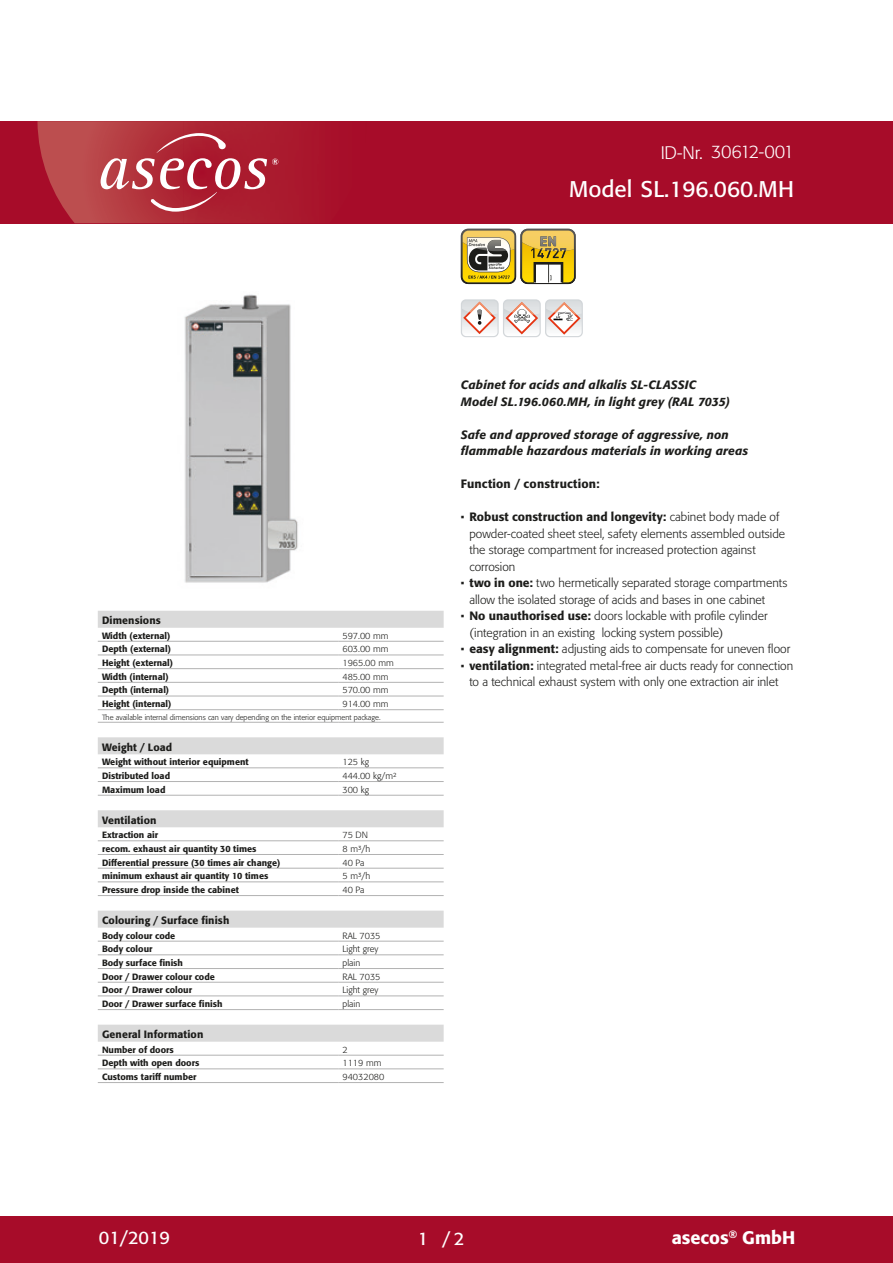
<style>
.page{position:relative;width:893px;height:1263px;background:#fff}
.page>*{position:absolute;margin:0;border:0;box-sizing:border-box;transform-origin:0 0}
.t1{font:22.5px "Formata Pro";color:#fff}
.t2{font:300 18px "Formata Pro";letter-spacing:-.025em;color:#fff}
.t3{font:500 18px "Formata Pro";color:#fff}
.t4{font:18px "Formata Pro";color:#fff}
.t5{font:300 12px/16.5px "Formata Pro";color:#1d1d1b}
.t6{font:italic 500 12px/16.5px "Formata Pro";letter-spacing:.015em;color:#1d1d1b}
.t7{font:500 12px "Formata Pro";letter-spacing:.015em;color:#1d1d1b}
.t8{font:500 10.5px "Formata Pro";letter-spacing:.01em;color:#1d1d1b}
.t9{font:500 9px "Formata Pro";color:#1d1d1b}
.t10{font:300 9px "Formata Pro";color:#1d1d1b}
.t11{font:300 7.5px "Formata Pro";color:#1d1d1b}
.s1{font-weight:500}
</style>
<div class="page">
<div style="left:0;top:121px;width:893px;height:102px;background:#a70c29"></div>
<svg style="left:37px;top:121px;width:271px;height:102px"></svg>
<div style="left:0;top:1216px;width:893px;height:47px;background:#a70c29"></div>
<img style="left:184px;top:294px;width:114px;height:289px">
<div style="left:98px;top:611px;width:346px;height:17px;background:#dadada"></div>
<hr style="left:98px;top:641px;width:240px;height:1px;background:#b2b2b2">
<hr style="left:338px;top:641px;width:106px;height:1px;background:#b2b2b2">
<hr style="left:98px;top:655px;width:240px;height:1px;background:#b2b2b2">
<hr style="left:338px;top:655px;width:106px;height:1px;background:#b2b2b2">
<hr style="left:98px;top:668px;width:240px;height:1px;background:#b2b2b2">
<hr style="left:338px;top:668px;width:106px;height:1px;background:#b2b2b2">
<hr style="left:98px;top:682px;width:240px;height:1px;background:#b2b2b2">
<hr style="left:338px;top:682px;width:106px;height:1px;background:#b2b2b2">
<hr style="left:98px;top:696px;width:240px;height:1px;background:#b2b2b2">
<hr style="left:338px;top:696px;width:106px;height:1px;background:#b2b2b2">
<hr style="left:98px;top:709px;width:240px;height:1px;background:#b2b2b2">
<hr style="left:338px;top:709px;width:106px;height:1px;background:#b2b2b2">
<hr style="left:98px;top:722px;width:240px;height:1px;background:#b2b2b2">
<hr style="left:338px;top:722px;width:106px;height:1px;background:#b2b2b2">
<div style="left:98px;top:737px;width:346px;height:17px;background:#dadada"></div>
<hr style="left:98px;top:767px;width:240px;height:1px;background:#b2b2b2">
<hr style="left:338px;top:767px;width:106px;height:1px;background:#b2b2b2">
<hr style="left:98px;top:781px;width:240px;height:1px;background:#b2b2b2">
<hr style="left:338px;top:781px;width:106px;height:1px;background:#b2b2b2">
<hr style="left:98px;top:795px;width:240px;height:1px;background:#b2b2b2">
<hr style="left:338px;top:795px;width:106px;height:1px;background:#b2b2b2">
<div style="left:98px;top:810px;width:346px;height:17px;background:#dadada"></div>
<hr style="left:98px;top:840px;width:240px;height:1px;background:#b2b2b2">
<hr style="left:338px;top:840px;width:106px;height:1px;background:#b2b2b2">
<hr style="left:98px;top:854px;width:240px;height:1px;background:#b2b2b2">
<hr style="left:338px;top:854px;width:106px;height:1px;background:#b2b2b2">
<hr style="left:98px;top:868px;width:240px;height:1px;background:#b2b2b2">
<hr style="left:338px;top:868px;width:106px;height:1px;background:#b2b2b2">
<hr style="left:98px;top:882px;width:240px;height:1px;background:#b2b2b2">
<hr style="left:338px;top:882px;width:106px;height:1px;background:#b2b2b2">
<hr style="left:98px;top:895px;width:240px;height:1px;background:#b2b2b2">
<hr style="left:338px;top:895px;width:106px;height:1px;background:#b2b2b2">
<div style="left:98px;top:911px;width:346px;height:17px;background:#dadada"></div>
<hr style="left:98px;top:941px;width:240px;height:1px;background:#b2b2b2">
<hr style="left:338px;top:941px;width:106px;height:1px;background:#b2b2b2">
<hr style="left:98px;top:954px;width:240px;height:1px;background:#b2b2b2">
<hr style="left:338px;top:954px;width:106px;height:1px;background:#b2b2b2">
<hr style="left:98px;top:968px;width:240px;height:1px;background:#b2b2b2">
<hr style="left:338px;top:968px;width:106px;height:1px;background:#b2b2b2">
<hr style="left:98px;top:982px;width:240px;height:1px;background:#b2b2b2">
<hr style="left:338px;top:982px;width:106px;height:1px;background:#b2b2b2">
<hr style="left:98px;top:996px;width:240px;height:1px;background:#b2b2b2">
<hr style="left:338px;top:996px;width:106px;height:1px;background:#b2b2b2">
<hr style="left:98px;top:1009px;width:240px;height:1px;background:#b2b2b2">
<hr style="left:338px;top:1009px;width:106px;height:1px;background:#b2b2b2">
<svg style="left:461px;top:229px;width:115px;height:55px;background:#bca859"></svg>
<div style="left:461px;top:299px;width:38px;height:38px;background:#d3d7da;border-radius:5px"></div>
<svg style="left:462px;top:314px;width:35px;height:22px"></svg>
<img style="left:462px;top:301px;width:35px;height:13px">
<img style="left:469px;top:304px;width:23px;height:11px">
<div style="left:503px;top:299px;width:38px;height:38px;background:#d3d7da;border-radius:5px"></div>
<svg style="left:504px;top:302px;width:36px;height:34px"></svg>
<div style="left:545px;top:299px;width:38px;height:38px;background:#d3d7da;border-radius:5px"></div>
<svg style="left:546px;top:314px;width:36px;height:22px"></svg>
<img style="left:547px;top:302px;width:35px;height:12px">
<img style="left:554px;top:305px;width:23px;height:10px">
<div style="left:98px;top:1025px;width:346px;height:17px;background:#dadada"></div>
<hr style="left:98px;top:1055px;width:240px;height:1px;background:#b2b2b2">
<hr style="left:338px;top:1055px;width:106px;height:1px;background:#b2b2b2">
<hr style="left:98px;top:1068px;width:240px;height:1px;background:#b2b2b2">
<hr style="left:338px;top:1068px;width:106px;height:1px;background:#b2b2b2">
<hr style="left:98px;top:1082px;width:240px;height:1px;background:#b2b2b2">
<hr style="left:338px;top:1082px;width:106px;height:1px;background:#b2b2b2">
<h2 class="t2" style="left:661px;top:141px;width:135px">ID-Nr. 30612-001</h2>
<h1 class="t1" style="left:569px;top:174px;width:226px">Model SL.196.060.MH</h1>
<p class="t8" style="left:102px;top:614px;width:60px">Dimensions</p>
<p class="t9" style="left:102px;top:630px;width:70px">Width (external)</p>
<p class="t10" style="left:342px;top:630px;width:48px">597.00 mm</p>
<p class="t9" style="left:102px;top:643px;width:70px">Depth (external)</p>
<p class="t10" style="left:342px;top:644px;width:48px">603.00 mm</p>
<p class="t9" style="left:102px;top:657px;width:73px">Height (external)</p>
<p class="t10" style="left:342px;top:657px;width:53px">1965.00 mm</p>
<p class="t9" style="left:102px;top:671px;width:68px">Width (internal)</p>
<p class="t10" style="left:342px;top:671px;width:48px">485.00 mm</p>
<p class="t9" style="left:102px;top:684px;width:69px">Depth (internal)</p>
<p class="t10" style="left:342px;top:685px;width:48px">570.00 mm</p>
<p class="t9" style="left:102px;top:698px;width:71px">Height (internal)</p>
<p class="t10" style="left:342px;top:698px;width:48px">914.00 mm</p>
<p class="t11" style="left:102px;top:712px;width:280px">The available internal dimensions can vary depending on the interior equipment package.</p>
<p class="t8" style="left:102px;top:740px;width:72px">Weight / Load</p>
<p class="t9" style="left:102px;top:756px;width:148px">Weight without interior equipment</p>
<p class="t10" style="left:342px;top:756px;width:28px">125 kg</p>
<p class="t9" style="left:102px;top:770px;width:70px">Distributed load</p>
<p class="t10" style="left:342px;top:770px;width:56px">444.00 kg/m²</p>
<p class="t9" style="left:102px;top:784px;width:65px">Maximum load</p>
<p class="t10" style="left:342px;top:784px;width:28px">300 kg</p>
<p class="t8" style="left:102px;top:813px;width:56px">Ventilation</p>
<p class="t9" style="left:102px;top:829px;width:58px">Extraction air</p>
<p class="t10" style="left:342px;top:829px;width:27px">75 DN</p>
<p class="t9" style="left:102px;top:843px;width:156px">recom. exhaust air quantity 30 times</p>
<p class="t10" style="left:342px;top:843px;width:29px">8 m³/h</p>
<p class="t9" style="left:102px;top:857px;width:180px">Differential pressure (30 times air change)</p>
<p class="t10" style="left:342px;top:857px;width:24px">40 Pa</p>
<p class="t9" style="left:102px;top:870px;width:168px">minimum exhaust air quantity 10 times</p>
<p class="t10" style="left:342px;top:870px;width:29px">5 m³/h</p>
<p class="t9" style="left:102px;top:884px;width:138px">Pressure drop inside the cabinet</p>
<p class="t10" style="left:342px;top:884px;width:24px">40 Pa</p>
<p class="t8" style="left:102px;top:913px;width:129px">Colouring / Surface finish</p>
<p class="t9" style="left:102px;top:929px;width:75px">Body colour code</p>
<p class="t10" style="left:342px;top:930px;width:40px">RAL 7035</p>
<p class="t9" style="left:102px;top:943px;width:52px">Body colour</p>
<p class="t10" style="left:342px;top:943px;width:37px">Light grey</p>
<p class="t9" style="left:102px;top:957px;width:82px">Body surface finish</p>
<p class="t10" style="left:342px;top:957px;width:19px">plain</p>
<p class="t9" style="left:102px;top:971px;width:114px">Door / Drawer colour code</p>
<p class="t10" style="left:342px;top:971px;width:40px">RAL 7035</p>
<p class="t9" style="left:102px;top:984px;width:91px">Door / Drawer colour</p>
<p class="t10" style="left:342px;top:984px;width:37px">Light grey</p>
<p class="t9" style="left:102px;top:998px;width:122px">Door / Drawer surface finish</p>
<p class="t10" style="left:342px;top:998px;width:19px">plain</p>
<p class="t8" style="left:102px;top:1027px;width:103px">General Information</p>
<p class="t9" style="left:102px;top:1043px;width:73px">Number of doors</p>
<p class="t10" style="left:342px;top:1044px;width:7px">2</p>
<p class="t9" style="left:102px;top:1057px;width:99px">Depth with open doors</p>
<p class="t10" style="left:342px;top:1057px;width:40px">1119 mm</p>
<p class="t9" style="left:102px;top:1071px;width:96px">Customs tariff number</p>
<p class="t10" style="left:342px;top:1071px;width:43px">94032080</p>
<p class="t6" style="left:461px;top:377px;width:271px">Cabinet for acids and alkalis SL-CLASSIC<br>Model SL.196.060.MH, in light grey (RAL 7035)</p>
<p class="t6" style="left:461px;top:426px;width:289px">Safe and approved storage of aggressive, non flammable hazardous materials in working areas</p>
<p class="t7" style="left:461px;top:476px;width:140px">Function / construction:</p>
<p class="t5" style="left:469px;top:509px;width:317px;text-indent:-9px">• <span class="s1">Robust construction and longevity:</span> cabinet body made of powder-coated sheet steel, safety elements assembled outside the storage compartment for increased protection against corrosion</p>
<p class="t5" style="left:469px;top:575px;width:320px;text-indent:-9px">• <span class="s1">two in one:</span> two hermetically separated storage compartments allow the isolated storage of acids and bases in one cabinet</p>
<p class="t5" style="left:469px;top:608px;width:300px;text-indent:-9px">• <span class="s1">No unauthorised use:</span> doors lockable with profile cylinder (integration in an existing locking system possible)</p>
<p class="t5" style="left:461px;top:641px;width:331px">• <span class="s1">easy alignment:</span> adjusting aids to compensate for uneven floor</p>
<p class="t5" style="left:461px;top:657px;width:334px;text-align:center">• <span class="s1">ventilation:</span> integrated metal-free air ducts ready for connection to a technical exhaust system with only one extraction air inlet</p>
<h2 class="t4" style="left:99px;top:1225px;width:73px">01/2019</h2>
<h2 class="t4" style="left:418px;top:1227px;width:48px">1 /2</h2>
<h2 class="t3" style="left:672px;top:1225px;width:125px">asecos<sup>®</sup> GmbH</h2>
</div>
